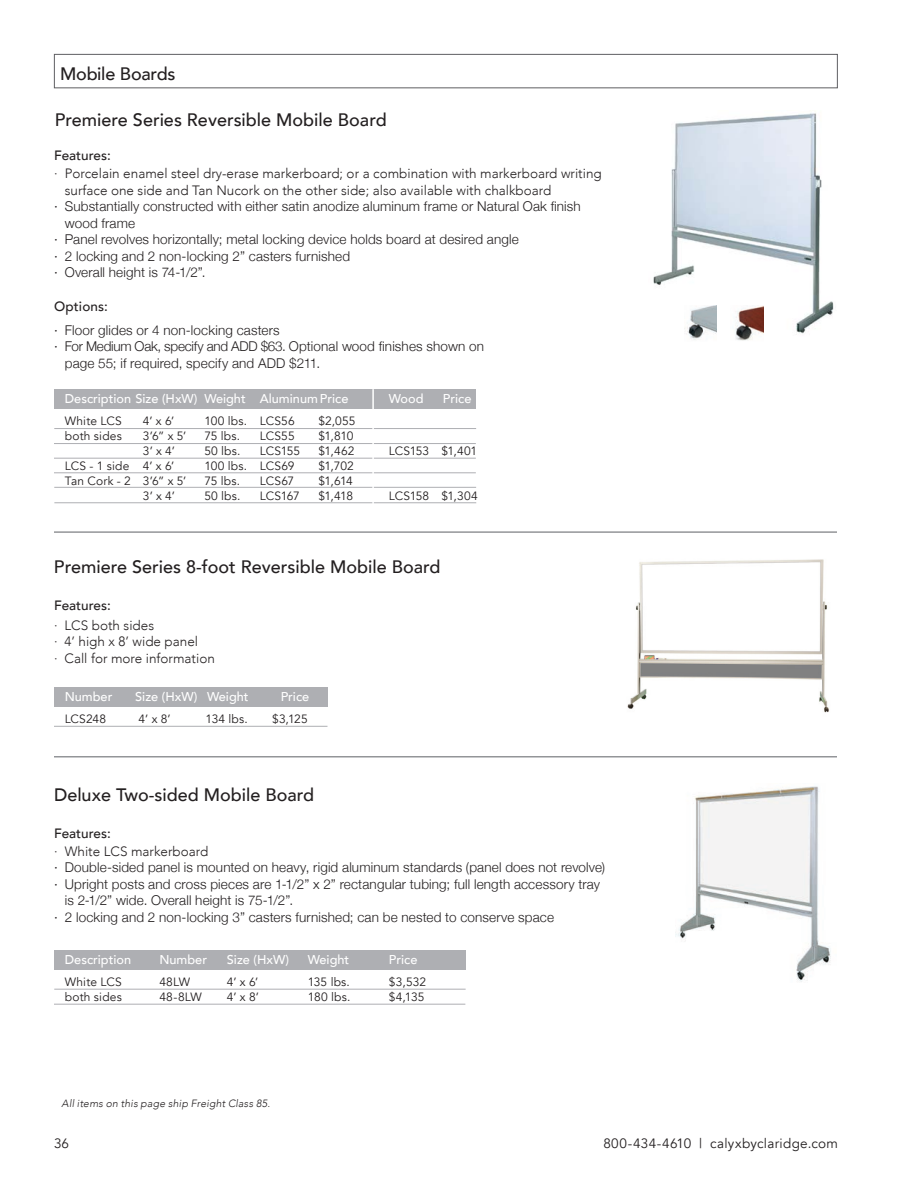
<style>
.page{position:relative;width:918px;height:1188px;background:#fff}
.page>*{position:absolute;margin:0;border:0;box-sizing:border-box;transform-origin:0 0}
.t1{font:500 18px "Avenir";color:#231f20}
.t2{font:300 13.5px "Helvetica Neue";letter-spacing:.01em;color:#231f20}
.t3{font:300 13.5px/16.5px "Avenir";color:#231f20}
.t4{font:500 13.5px "Avenir";color:#231f20}
.t5{font:13.5px "Avenir";letter-spacing:.02em;color:#231f20}
.t6{font:500 12.75px "Avenir";color:#fff}
.t7{font:12px "Avenir";letter-spacing:.015em;color:#231f20}
.t8{font:12px "Avenir";letter-spacing:-.01em;color:#231f20}
.t9{font:italic 300 10.5px "Avenir";letter-spacing:.02em;color:#231f20}
</style>
<div class="page">
<div style="left:54px;top:389px;width:422px;height:20px;background:#aeafb3"></div>
<hr style="left:54px;top:428px;width:422px;height:1px;background:#aeafb3">
<hr style="left:54px;top:443px;width:422px;height:1px;background:#aeafb3">
<hr style="left:54px;top:458px;width:422px;height:1px;background:#aeafb3">
<hr style="left:54px;top:472px;width:422px;height:1px;background:#aeafb3">
<hr style="left:54px;top:487px;width:422px;height:1px;background:#aeafb3">
<img style="left:653px;top:113px;width:181px;height:221px">
<img style="left:684px;top:305px;width:33px;height:35px">
<img style="left:731px;top:305px;width:33px;height:36px">
<img style="left:627px;top:559px;width:202px;height:154px">
<hr style="left:54px;top:502px;width:422px;height:1px;background:#aeafb3">
<div style="left:54px;top:687px;width:274px;height:20px;background:#aeafb3"></div>
<hr style="left:54px;top:726px;width:273px;height:1px;background:#aeafb3">
<hr style="left:372px;top:389px;width:2px;height:130px;background:#fff">
<div style="left:54px;top:54px;width:784px;height:34px;border:1px solid #5f5f62"></div>
<div style="left:54px;top:950px;width:412px;height:19px;background:#aeafb3"></div>
<hr style="left:54px;top:989px;width:412px;height:1px;background:#aeafb3">
<hr style="left:54px;top:1004px;width:411px;height:1px;background:#aeafb3">
<img style="left:676px;top:786px;width:155px;height:196px">
<hr style="left:54px;top:531px;width:783px;height:2px;background:#939598">
<hr style="left:54px;top:756px;width:783px;height:2px;background:#939598">
<h1 class="t1" style="left:60px;top:58px;width:117px">Mobile Boards</h1>
<h1 class="t1" style="left:55px;top:104px;width:333px">Premiere Series Reversible Mobile Board</h1>
<p class="t4" style="left:54px;top:144px;width:58px">Features:</p>
<p class="t3" style="left:65px;top:166px;width:539px;text-indent:-11px">· Porcelain enamel steel dry-erase markerboard; or a combination with markerboard writing surface one side and Tan Nucork on the other side; also available with chalkboard</p>
<p class="t2" style="left:54px;top:196px;width:528px">· Substantially constructed with either satin anodize aluminum frame or Natural Oak finish</p>
<p class="t2" style="left:65px;top:212px;width:72px">wood frame</p>
<p class="t2" style="left:54px;top:229px;width:466px">· Panel revolves horizontally; metal locking device holds board at desired angle</p>
<p class="t2" style="left:54px;top:245px;width:298px">· 2 locking and 2 non-locking 2” casters furnished</p>
<p class="t2" style="left:54px;top:262px;width:153px">· Overall height is 74-1/2”.</p>
<p class="t4" style="left:54px;top:295px;width:56px">Options:</p>
<p class="t2" style="left:54px;top:319px;width:227px">· Floor glides or 4 non-locking casters</p>
<p class="t2" style="left:54px;top:335px;width:432px">· For Medium Oak, specify and ADD $63. Optional wood finishes shown on</p>
<p class="t2" style="left:65px;top:352px;width:257px">page 55; if required, specify and ADD $211.</p>
<p class="t6" style="left:65px;top:388px;width:285px">Description Size (HxW) Weight Aluminum Price</p>
<p class="t6" style="left:389px;top:388px;width:36px">Wood</p>
<p class="t6" style="left:443px;top:388px;width:30px">Price</p>
<p class="t7" style="left:65px;top:414px;width:58px">White LCS</p>
<p class="t7" style="left:143px;top:414px;width:33px">4’ x 6’</p>
<p class="t7" style="left:204px;top:414px;width:92px">100 lbs. LCS56</p>
<p class="t7" style="left:318px;top:414px;width:39px">$2,055</p>
<p class="t7" style="left:65px;top:429px;width:59px">both sides</p>
<p class="t7" style="left:143px;top:429px;width:45px">3’6” x 5’</p>
<p class="t7" style="left:204px;top:429px;width:37px">75 lbs.</p>
<p class="t7" style="left:260px;top:429px;width:36px">LCS55</p>
<p class="t7" style="left:318px;top:429px;width:37px">$1,810</p>
<p class="t7" style="left:143px;top:444px;width:34px">3’ x 4’</p>
<p class="t7" style="left:204px;top:444px;width:38px">50 lbs.</p>
<p class="t7" style="left:260px;top:444px;width:42px">LCS155</p>
<p class="t7" style="left:318px;top:444px;width:38px">$1,462</p>
<p class="t8" style="left:389px;top:444px;width:90px">LCS153 $1,401</p>
<p class="t7" style="left:65px;top:459px;width:111px">LCS - 1 side 4’ x 6’</p>
<p class="t7" style="left:204px;top:459px;width:92px">100 lbs. LCS69</p>
<p class="t7" style="left:318px;top:459px;width:37px">$1,702</p>
<p class="t7" style="left:65px;top:474px;width:123px">Tan Cork - 2 3’6” x 5’</p>
<p class="t7" style="left:204px;top:474px;width:37px">75 lbs.</p>
<p class="t7" style="left:260px;top:474px;width:36px">LCS67</p>
<p class="t7" style="left:318px;top:474px;width:36px">$1,614</p>
<p class="t7" style="left:143px;top:489px;width:34px">3’ x 4’</p>
<p class="t7" style="left:204px;top:489px;width:38px">50 lbs.</p>
<p class="t7" style="left:260px;top:489px;width:41px">LCS167</p>
<p class="t7" style="left:318px;top:489px;width:36px">$1,418</p>
<p class="t7" style="left:389px;top:489px;width:91px">LCS158 $1,304</p>
<h1 class="t1" style="left:54px;top:551px;width:388px">Premiere Series 8-foot Reversible Mobile Board</h1>
<p class="t4" style="left:54px;top:593px;width:58px">Features:</p>
<p class="t3" style="left:54px;top:617px;width:162px">· LCS both sides<br>· 4’ high x 8’ wide panel<br>· Call for more information</p>
<p class="t6" style="left:65px;top:686px;width:49px">Number</p>
<p class="t6" style="left:135px;top:686px;width:115px">Size (HxW) Weight</p>
<p class="t6" style="left:281px;top:686px;width:30px">Price</p>
<p class="t7" style="left:65px;top:712px;width:43px">LCS248</p>
<p class="t7" style="left:139px;top:712px;width:34px">4’ x 8’</p>
<p class="t7" style="left:206px;top:712px;width:44px">134 lbs.</p>
<p class="t7" style="left:272px;top:712px;width:37px">$3,125</p>
<h1 class="t1" style="left:54px;top:779px;width:262px">Deluxe Two-sided Mobile Board</h1>
<p class="t4" style="left:54px;top:821px;width:58px">Features:</p>
<p class="t3" style="left:54px;top:843px;width:156px">· White LCS markerboard</p>
<p class="t2" style="left:54px;top:856px;width:553px">· Double-sided panel is mounted on heavy, rigid aluminum standards (panel does not revolve)</p>
<p class="t2" style="left:54px;top:873px;width:548px">· Upright posts and cross pieces are 1-1/2” x 2” rectangular tubing; full length accessory tray</p>
<p class="t2" style="left:65px;top:889px;width:230px">is 2-1/2” wide. Overall height is 75-1/2”.</p>
<p class="t2" style="left:54px;top:906px;width:502px">· 2 locking and 2 non-locking 3” casters furnished; can be nested to conserve space</p>
<p class="t6" style="left:65px;top:948px;width:68px">Description</p>
<p class="t6" style="left:159px;top:948px;width:49px">Number</p>
<p class="t6" style="left:227px;top:948px;width:64px">Size (HxW)</p>
<p class="t6" style="left:308px;top:948px;width:43px">Weight</p>
<p class="t6" style="left:389px;top:948px;width:30px">Price</p>
<p class="t7" style="left:65px;top:974px;width:58px">White LCS</p>
<p class="t7" style="left:159px;top:974px;width:32px">48LW</p>
<p class="t7" style="left:227px;top:974px;width:33px">4’ x 6’</p>
<p class="t7" style="left:308px;top:974px;width:44px">135 lbs.</p>
<p class="t7" style="left:389px;top:974px;width:39px">$3,532</p>
<p class="t7" style="left:65px;top:989px;width:59px">both sides</p>
<p class="t7" style="left:159px;top:989px;width:44px">48-8LW</p>
<p class="t7" style="left:227px;top:989px;width:34px">4’ x 8’</p>
<p class="t7" style="left:308px;top:989px;width:44px">180 lbs.</p>
<p class="t7" style="left:389px;top:989px;width:37px">$4,135</p>
<p class="t9" style="left:62px;top:1097px;width:210px">All items on this page ship Freight Class 85.</p>
<p class="t5" style="left:54px;top:1135px;width:17px">36</p>
<p class="t5" style="left:603px;top:1135px;width:236px">800-434-4610 | calyxbyclaridge.com</p>
</div>
